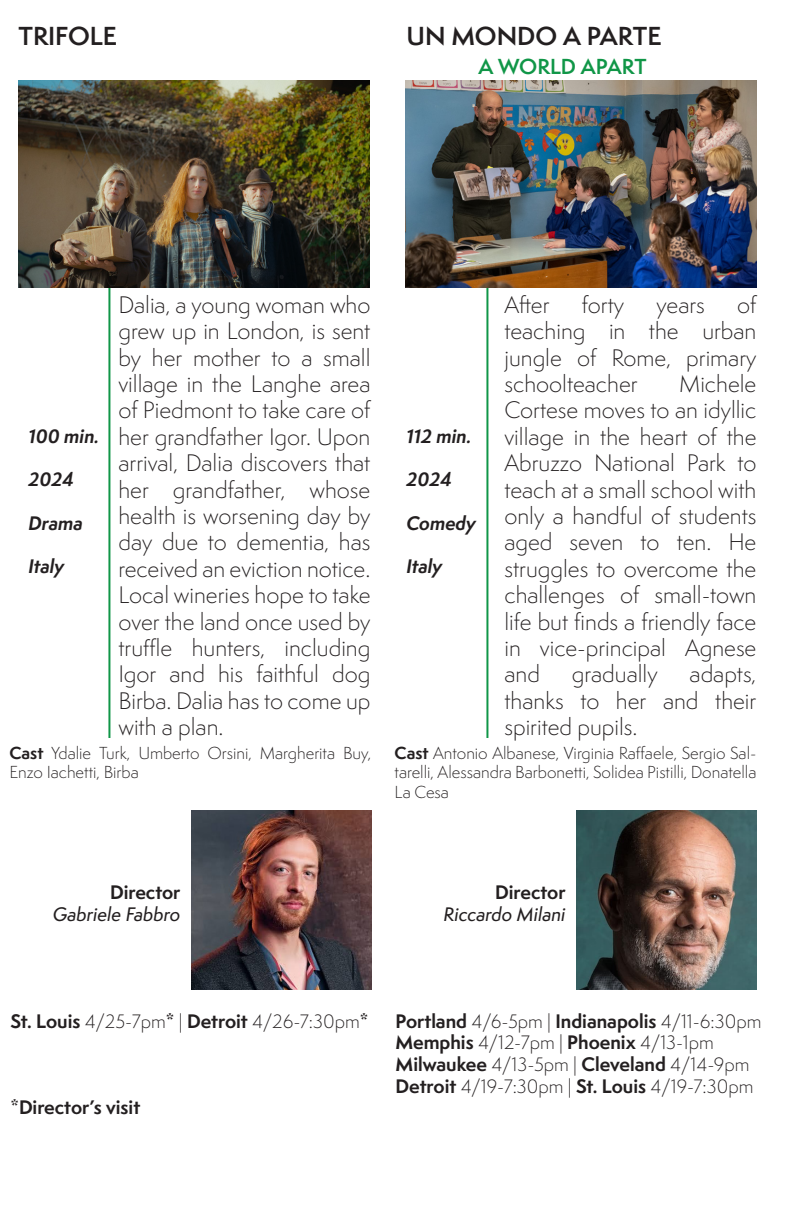
<style>
.page{position:relative;width:792px;height:1224px;background:#fff}
.page>*{position:absolute;margin:0;border:0;box-sizing:border-box;transform-origin:0 0}
.t1{font:600 24px "Semplicita Pro";color:#231f20}
.t2{font:300 22px/26.4px "Semplicita Pro";color:#231f20;text-align:justify}
.t3{font:600 20px "Semplicita Pro";color:#109647}
.t4{font:300 18px/21.6px "Semplicita Pro";color:#231f20}
.t5{font:700 18px "Semplicita Pro";color:#231f20}
.t6{font:18px/21.6px "Semplicita Pro Med It";color:#231f20;text-align:right}
.t7{font:italic 700 18px "Semplicita Pro";color:#231f20}
.t8{font:300 16px/19.2px "Semplicita Pro";color:#231f20}
.s1{font-weight:700}
.s2{font-family:"Semplicita Pro";font-weight:700}
.s3{font-weight:300}
</style>
<div class="page">
<hr style="left:108px;top:288px;width:2px;height:450px;background:#109647">
<hr style="left:486px;top:288px;width:2px;height:450px;background:#109647">
<img style="left:191px;top:810px;width:180px;height:180px">
<img style="left:576px;top:810px;width:180px;height:180px">
<img style="left:18px;top:80px;width:352px;height:208px">
<img style="left:405px;top:80px;width:351px;height:208px">
<p class="t1" style="left:18px;top:18px;width:100px">TRIFOLE</p>
<p class="t1" style="left:407px;top:18px;width:257px">UN MONDO A PARTE</p>
<p class="t3" style="left:479px;top:52px;width:169px">A WORLD APART</p>
<p class="t7" style="left:29px;top:423px;width:72px">100 min.</p>
<p class="t7" style="left:29px;top:466px;width:47px">2024</p>
<p class="t7" style="left:29px;top:509px;width:56px">Drama</p>
<p class="t7" style="left:29px;top:553px;width:37px">Italy</p>
<p class="t2" style="left:118px;top:291px;width:254px">Dalia, a young woman who grew up in London, is sent by her mother to a small village in the Langhe area of Piedmont to take care of her grandfather Igor. Upon arrival, Dalia discovers that her grandfather, whose health is worsening day by day due to dementia, has received an eviction notice.<br>Local wineries hope to take over the land once used by truffle hunters, including Igor and his faithful dog Birba. Dalia has to come up with a plan.</p>
<p class="t2" style="left:504px;top:291px;width:47px">After</p>
<p class="t2" style="left:582px;top:291px;width:44px">forty</p>
<p class="t2" style="left:656px;top:291px;width:50px">years</p>
<p class="t2" style="left:504px;top:291px;width:254px;text-indent:233px">of teaching in the urban jungle of Rome, primary schoolteacher</p>
<p class="t2" style="left:504px;top:370px;width:254px;text-indent:175px">Michele Cortese moves to an idyllic village in the heart of the Abruzzo National Park to teach at a small school with only a handful of students aged seven to ten. He struggles to overcome the challenges of small-town life but finds a friendly face in vice-principal Agnese and</p>
<p class="t7" style="left:407px;top:423px;width:66px">112 min.</p>
<p class="t7" style="left:407px;top:466px;width:47px">2024</p>
<p class="t7" style="left:407px;top:509px;width:71px">Comedy</p>
<p class="t7" style="left:407px;top:553px;width:37px">Italy</p>
<p class="t2" style="left:504px;top:661px;width:253px;text-indent:185px">adapts, thanks to her and their spirited pupils.</p>
<p class="t2" style="left:572px;top:661px;width:87px">gradually</p>
<p class="t8" style="left:10px;top:744px;width:363px"><span class="s1">Cast</span> Ydalie Turk, Umberto Orsini, Margherita Buy,<br>Enzo Iachetti, Birba</p>
<p class="t8" style="left:395px;top:744px;width:363px;text-align:justify"><span class="s1">Cast</span> Antonio Albanese, Virginia Raffaele, Sergio Sal&shy;tarelli, Alessandra Barbonetti, Solidea Pistilli, Donatella La Cesa</p>
<p class="t6" style="left:53px;top:882px;width:129px"><span class="s2">Director<br></span>Gabriele Fabbro</p>
<p class="t6" style="left:444px;top:882px;width:123px"><span class="s2">Director<br></span>Riccardo Milani</p>
<p class="t4" style="left:10px;top:1010px;width:359px"><span class="s1">St. Louis</span> 4/25-7pm<span class="s1">*</span> | <span class="s1">Detroit</span> 4/26-7:30pm<span class="s1">*</span></p>
<p class="t5" style="left:10px;top:1094px;width:131px">*Director’s visit</p>
<p class="t4" style="left:396px;top:1010px;width:367px"><span class="s1">Portland</span> 4/6-5pm | <span class="s1">Indianapolis</span> 4/11-6:30pm<br><span class="s1">Memphis</span> 4/12-7pm | <span class="s1">Phoenix</span> 4/13-1pm</p>
<p class="t5" style="left:396px;top:1051px;width:356px">Milwaukee <span class="s3">4/13-5pm |</span> Cleveland <span class="s3">4/14-9pm</span></p>
<p class="t4" style="left:396px;top:1075px;width:359px"><span class="s1">Detroit</span> 4/19-7:30pm | <span class="s1">St. Louis</span> 4/19-7:30pm</p>
</div>
